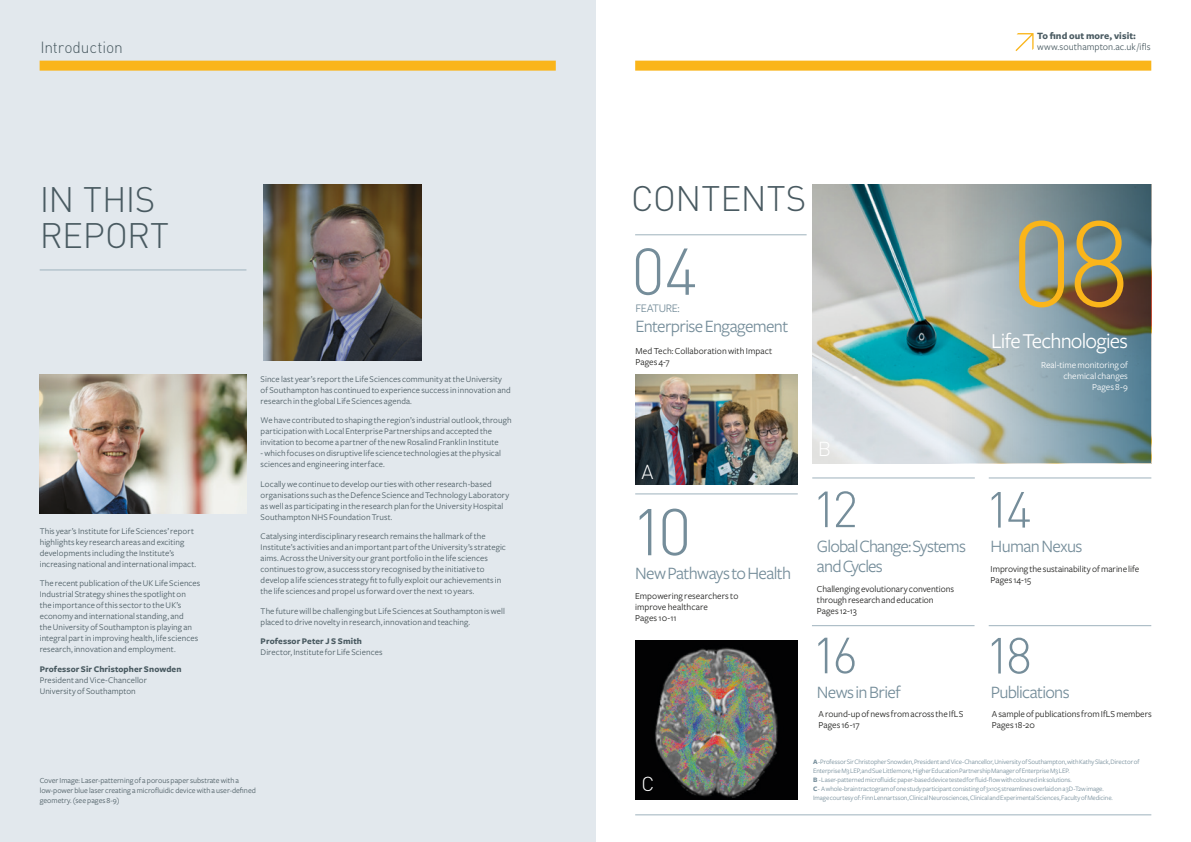
<style>
.page{position:relative;width:1191px;height:842px;background:#fff}
.page>*{position:absolute;margin:0;border:0;box-sizing:border-box;transform-origin:0 0}
.t1{font:300 120px "DIN";color:#fab51a}
.t2{font:300 65px "DIN";color:#758d9a}
.t3{font:300 50px "DIN";letter-spacing:-.1em;color:#758d9a}
.t4{font:300 35px/36px "DIN";letter-spacing:-.01em;color:#495a61}
.t5{font:22px "Freight Sans";letter-spacing:-.04em;color:#fff}
.t6{font:300 20px "DIN";color:#fff}
.t7{font:18px/20px "Freight Sans";letter-spacing:-.035em;color:#758d9a}
.t8{font:300 16px "DIN";letter-spacing:-.01em;color:#495a61}
.t9{font:12px "Freight Sans";letter-spacing:-.03em;color:#758d9a}
.t10{font:10px "Freight Sans";letter-spacing:.005em;color:#495a61}
.t11{font:700 10px "Freight Sans";letter-spacing:.01em;color:#495a61}
.t12{font:9.5px/11px "Freight Sans";color:#1d1d1b}
.t13{font:9.5px/11px "Freight Sans";letter-spacing:-.005em;color:#fff;text-align:right}
.t14{font:9px/11px "Freight Sans";letter-spacing:.01em;color:#495a61}
.t15{font:700 9px "Freight Sans";letter-spacing:.01em;color:#495a61}
.t16{font:8px/9.6px "Freight Sans";color:#495a61}
.t17{font:7px/9px "Freight Sans";letter-spacing:-.015em;color:#758d9a}
.s1{font-weight:700}
</style>
<div class="page">
<img style="left:812px;top:185px;width:132px;height:278px">
<img style="left:635px;top:375px;width:162px;height:110px">
<div style="left:0;top:0;width:595px;height:842px;background:#e2e8ed"></div>
<img style="left:944px;top:184px;width:207px;height:279px">
<div style="left:635px;top:61px;width:516px;height:10px;background:#fab51a"></div>
<div style="left:40px;top:61px;width:516px;height:10px;background:#fab51a"></div>
<hr style="left:635px;top:234px;width:171px;height:1px;background:#9fb2bd">
<hr style="left:40px;top:269px;width:206px;height:1px;background:#9fb2bd">
<hr style="left:635px;top:493px;width:162px;height:1px;background:#9fb2bd">
<hr style="left:812px;top:625px;width:162px;height:1px;background:#9fb2bd">
<hr style="left:635px;top:814px;width:516px;height:1px;background:#9fb2bd">
<hr style="left:812px;top:477px;width:162px;height:1px;background:#9fb2bd">
<hr style="left:988px;top:477px;width:163px;height:1px;background:#9fb2bd">
<img style="left:635px;top:641px;width:162px;height:158px">
<img style="left:263px;top:184px;width:159px;height:177px">
<img style="left:40px;top:375px;width:206px;height:138px">
<svg style="left:1015px;top:33px;width:18px;height:18px"></svg>
<hr style="left:988px;top:625px;width:163px;height:1px;background:#9fb2bd">
<h3 class="t8" style="left:40px;top:37px;width:84px">Introduction</h3>
<p class="t11" style="left:1037px;top:31px;width:100px">To find out more, visit:</p>
<p class="t10" style="left:1037px;top:42px;width:115px">www.southampton.ac.uk /ifls</p>
<h3 class="t4" style="left:40px;top:181px;width:131px">IN THIS<br>REPORT</h3>
<h3 class="t4" style="left:631px;top:180px;width:177px">CONTENTS</h3>
<h2 class="t2" style="left:631px;top:231px;width:68px">04</h2>
<p class="t14" style="left:40px;top:526px;width:158px">This year’s Institute for Life Sciences’ report highlights key research areas and exciting developments including the Institute’s increasing national and international impact.</p>
<p class="t14" style="left:40px;top:578px;width:162px">The recent publication of the UK Life Sciences Industrial Strategy shines the spotlight on<br>the importance of this sector to the UK’s economy and international standing, and<br>the University of Southampton is playing an integral part in improving health, life sciences research, innovation and employment.</p>
<p class="t15" style="left:40px;top:664px;width:143px">Professor Sir Christopher Snowden</p>
<p class="t14" style="left:40px;top:675px;width:109px">President and Vice-Chancellor<br>University of Southampton</p>
<p class="t14" style="left:261px;top:373px;width:251px">Since last year’s report the Life Sciences community at the University of Southampton has continued to experience success in innovation and research in the global Life Sciences agenda.</p>
<p class="t14" style="left:261px;top:415px;width:252px">We have contributed to shaping the region’s industrial outlook, through participation with Local Enterprise Partnerships and accepted the invitation to become a partner of the new Rosalind Franklin Institute</p>
<p class="t14" style="left:261px;top:448px;width:242px">- which focuses on disruptive life science technologies at the physical sciences and engineering interface.</p>
<p class="t14" style="left:261px;top:478px;width:250px">Locally we continue to develop our ties with other research-based organisations such as the Defence Science and Technology Laboratory as well as participating in the research plan for the University Hospital Southampton NHS Foundation Trust.</p>
<p class="t14" style="left:261px;top:531px;width:247px">Catalysing interdisciplinary research remains the hallmark of the Institute’s activities and an important part of the University’s strategic aims. Across the University our grant portfolio in the life sciences continues to grow, a success story recognised by the initiative to develop a life sciences strategy fit to fully exploit our achievements in the life sciences and propel us forward over the next 10 years.</p>
<p class="t14" style="left:261px;top:605px;width:246px">The future will be challenging but Life Sciences at Southampton is well placed to drive novelty in research, innovation and teaching.</p>
<p class="t15" style="left:261px;top:636px;width:103px">Professor Peter J S Smith</p>
<p class="t14" style="left:261px;top:647px;width:123px">Director, Institute for Life Sciences</p>
<h3 class="t9" style="left:635px;top:302px;width:46px">FEATURE:</h3>
<h3 class="t7" style="left:635px;top:317px;width:154px">Enterprise Engagement</h3>
<p class="t12" style="left:635px;top:346px;width:138px">Med Tech: Collaboration with Impact<br>Pages 4-7</p>
<h3 class="t6" style="left:641px;top:460px;width:14px">A</h3>
<h2 class="t2" style="left:631px;top:492px;width:62px">10</h2>
<h3 class="t7" style="left:635px;top:564px;width:157px">New Pathways to Health</h3>
<p class="t12" style="left:635px;top:590px;width:105px">Empowering researchers to improve healthcare<br>Pages 10-11</p>
<h3 class="t6" style="left:818px;top:436px;width:15px">B</h3>
<h3 class="t3" style="left:812px;top:478px;width:48px">12</h3>
<h3 class="t7" style="left:817px;top:536px;width:151px">Global Change: Systems and Cycles</h3>
<p class="t12" style="left:817px;top:583px;width:139px">Challenging evolutionary conventions through research and education<br>Pages 12-13</p>
<h3 class="t3" style="left:811px;top:624px;width:48px">16</h3>
<p class="t12" style="left:818px;top:708px;width:146px">A round-up of news from across the IfLS<br>Pages 16-17</p>
<h3 class="t7" style="left:816px;top:683px;width:85px">News in Brief</h3>
<h1 class="t1" style="left:1010px;top:190px;width:121px">08</h1>
<h3 class="t5" style="left:991px;top:329px;width:138px">Life Technologies</h3>
<p class="t13" style="left:1041px;top:359px;width:88px">Real-time monitoring of chemical changes<br>Pages 8-9</p>
<h3 class="t3" style="left:985px;top:479px;width:48px">14</h3>
<h3 class="t7" style="left:990px;top:537px;width:93px">Human Nexus</h3>
<p class="t12" style="left:990px;top:563px;width:150px">Improving the sustainability of marine life<br>Pages 14-15</p>
<h3 class="t3" style="left:985px;top:625px;width:48px">18</h3>
<p class="t12" style="left:992px;top:708px;width:161px">A sample of publications from IfLS members<br>Pages 18-20</p>
<h3 class="t7" style="left:990px;top:683px;width:80px">Publications</h3>
<p class="t16" style="left:40px;top:776px;width:218px">Cover Image: Laser-patterning of a porous paper substrate with a low-power blue laser creating a microfluidic device with a user-defined geometry. (see pages 8-9)</p>
<h3 class="t6" style="left:641px;top:771px;width:14px">C</h3>
<p class="t17" style="left:813px;top:757px;width:328px"><span class="s1">A</span> -Professor Sir Christopher Snowden, President and Vice-Chancellor, University of Southampton, with Kathy Slack, Director of Enterprise M3 LEP, and Sue Littlemore, Higher Education Partnership Manager of Enterprise M3 LEP.<br><span class="s1">B</span> - Laser-patterned microfluidic paper-based device tested for fluid-flow with coloured ink solutions.<br><span class="s1">C</span> - A whole-brain tractogram of one study participant consisting of 3x105 streamlines overlaid on a 3D-T2w image.<br>Image courtesy of: Finn Lennartsson, Clinical Neurosciences, Clinical and Experimental Sciences, Faculty of Medicine.</p>
</div>
